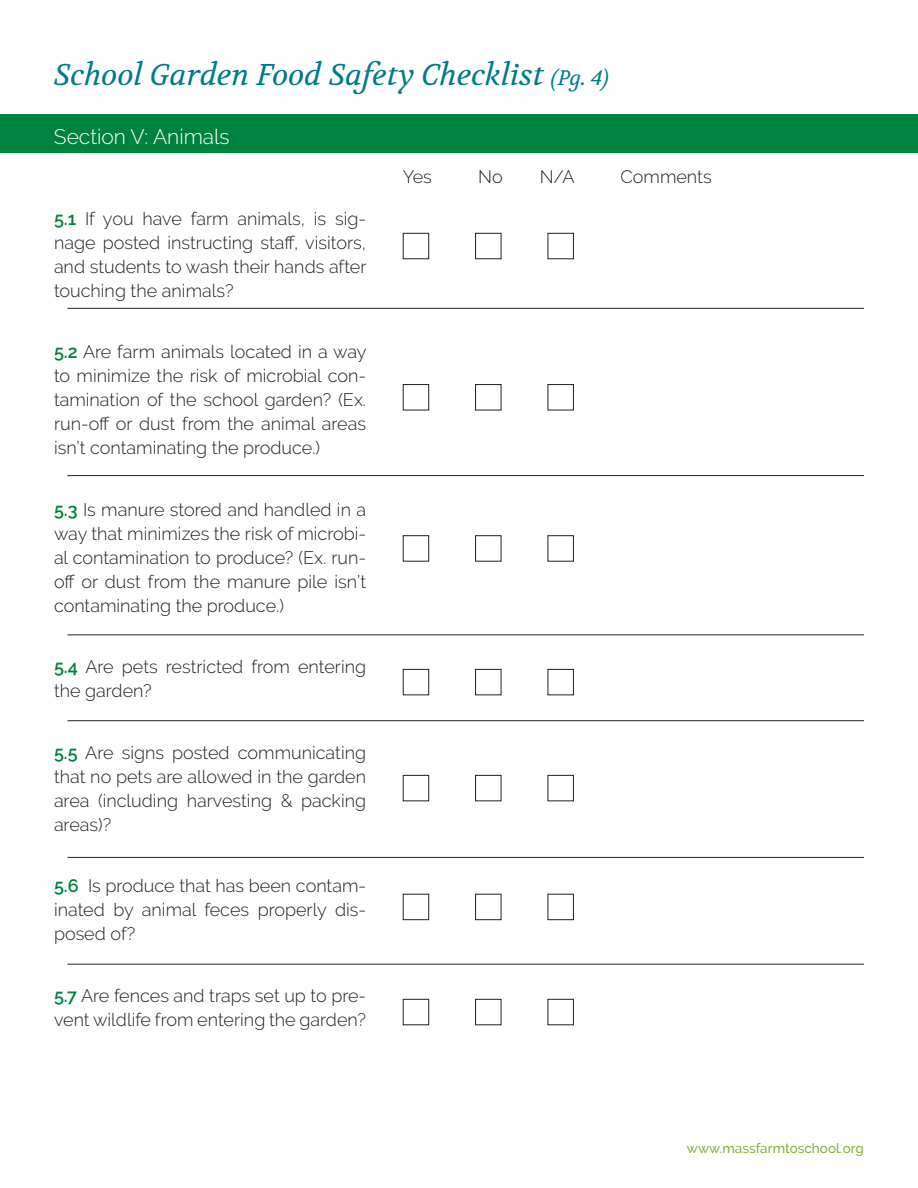
<style>
.page{position:relative;width:918px;height:1188px;background:#fff}
.page>*{position:absolute;margin:0;border:0;box-sizing:border-box;transform-origin:0 0}
.t1{font:italic 30px "Volkhov";color:#007c89}
.t2{font:300 21px "Raleway";color:#fff}
.t3{font:300 18px/24px "Raleway";color:#231f20;text-align:justify}
.t4{font:500 13.5px "Raleway";color:#86ae3e}
.s1{font-size:21px}
.s2{font-weight:600;color:#00823f}
</style>
<div class="page">
<hr style="left:68px;top:308px;width:796px;height:1px;background:#231f20">
<hr style="left:68px;top:634px;width:796px;height:1px;background:#231f20">
<hr style="left:68px;top:720px;width:796px;height:1px;background:#231f20">
<hr style="left:68px;top:857px;width:796px;height:1px;background:#231f20">
<div style="left:403px;top:233px;width:26px;height:26px;border:1px solid #231f20"></div>
<div style="left:475px;top:233px;width:26px;height:26px;border:1px solid #231f20"></div>
<div style="left:548px;top:233px;width:26px;height:26px;border:1px solid #231f20"></div>
<div style="left:403px;top:384px;width:26px;height:26px;border:1px solid #231f20"></div>
<div style="left:475px;top:384px;width:26px;height:26px;border:1px solid #231f20"></div>
<div style="left:548px;top:384px;width:26px;height:26px;border:1px solid #231f20"></div>
<div style="left:403px;top:535px;width:26px;height:27px;border:1px solid #231f20"></div>
<div style="left:475px;top:535px;width:26px;height:27px;border:1px solid #231f20"></div>
<div style="left:548px;top:535px;width:26px;height:27px;border:1px solid #231f20"></div>
<div style="left:403px;top:775px;width:26px;height:26px;border:1px solid #231f20"></div>
<div style="left:475px;top:775px;width:26px;height:26px;border:1px solid #231f20"></div>
<div style="left:548px;top:775px;width:26px;height:26px;border:1px solid #231f20"></div>
<div style="left:0;top:114px;width:918px;height:39px;background:#00823f"></div>
<hr style="left:68px;top:475px;width:796px;height:1px;background:#231f20">
<div style="left:403px;top:669px;width:26px;height:26px;border:1px solid #231f20"></div>
<div style="left:475px;top:669px;width:26px;height:26px;border:1px solid #231f20"></div>
<div style="left:548px;top:669px;width:26px;height:26px;border:1px solid #231f20"></div>
<hr style="left:68px;top:964px;width:796px;height:1px;background:#231f20">
<div style="left:403px;top:894px;width:26px;height:26px;border:1px solid #231f20"></div>
<div style="left:475px;top:894px;width:26px;height:26px;border:1px solid #231f20"></div>
<div style="left:548px;top:894px;width:26px;height:26px;border:1px solid #231f20"></div>
<div style="left:403px;top:999px;width:26px;height:26px;border:1px solid #231f20"></div>
<div style="left:475px;top:999px;width:26px;height:26px;border:1px solid #231f20"></div>
<div style="left:548px;top:999px;width:26px;height:26px;border:1px solid #231f20"></div>
<p class="t1" style="left:54px;top:56px;width:556px">School Garden Food Safety Checklist <span class="s1">(Pg. 4)</span></p>
<p class="t2" style="left:54px;top:124px;width:177px">Section V: Animals</p>
<p class="t3" style="left:54px;top:206px;width:314px"><span class="s2">5.1</span> If you have farm animals, is sig&shy;nage posted instructing staff, visitors, and students to wash their hands after touching the animals?</p>
<p class="t3" style="left:54px;top:340px;width:314px"><span class="s2">5.2</span> Are farm animals located in a way to minimize the risk of microbial con&shy;tamination of the school garden? (Ex. run-off or dust from the animal areas isn’t contaminating the produce.)</p>
<p class="t3" style="left:54px;top:497px;width:314px"><span class="s2">5.3</span> Is manure stored and handled in a way that minimizes the risk of microbi&shy;al contamination to produce? (Ex. run&shy;off or dust from the manure pile isn’t contaminating the produce.)</p>
<p class="t3" style="left:54px;top:655px;width:314px"><span class="s2">5.4</span> Are pets restricted from entering the garden?</p>
<p class="t3" style="left:54px;top:740px;width:314px"><span class="s2">5.5</span> Are signs posted communicating that no pets are allowed in the garden area (including harvesting &amp; packing areas)?</p>
<p class="t3" style="left:54px;top:874px;width:314px"><span class="s2">5.6</span> Is produce that has been contam&shy;inated by animal feces properly dis&shy;posed of?</p>
<p class="t3" style="left:54px;top:983px;width:314px"><span class="s2">5.7</span> Are fences and traps set up to pre&shy;vent wildlife from entering the garden?</p>
<p class="t3" style="left:403px;top:165px;width:31px">Yes</p>
<p class="t3" style="left:478px;top:165px;width:26px">No</p>
<p class="t3" style="left:540px;top:165px;width:37px">N/A</p>
<p class="t3" style="left:620px;top:165px;width:93px">Comments</p>
<p class="t4" style="left:687px;top:1141px;width:179px">www.massfarmtoschool.org</p>
</div>
